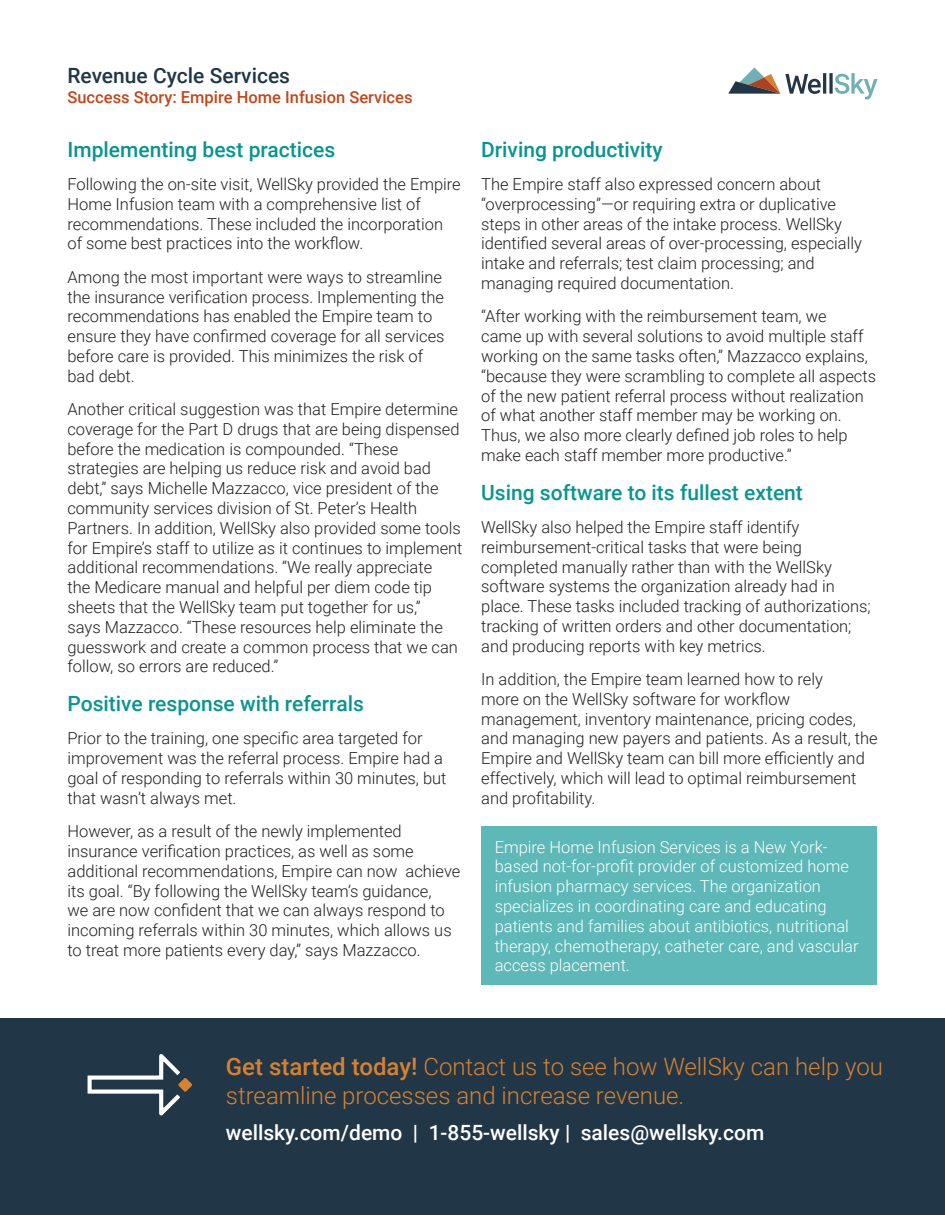
<style>
.page{position:relative;width:945px;height:1215px;background:#fff}
.page>*{position:absolute;margin:0;border:0;box-sizing:border-box;transform-origin:0 0}
.t1{font:300 24px/28.8px "Roboto";color:#d58232}
.t2{font:500 21px "Roboto";color:#0a9490}
.t3{font:500 21px "Roboto";color:#fff}
.t4{font:500 21px "Roboto";color:#213646}
.t5{font:300 16.5px/19.8px "Roboto";color:#231f20}
.t6{font:300 16.5px/19.8px "Roboto";color:#fff}
.t7{font:500 16.5px "Roboto";color:#bf481d}
.s1{font-weight:500}
</style>
<div class="page">
<div style="left:0;top:1019px;width:945px;height:196px;background:#213646"></div>
<svg style="left:88px;top:1054px;width:104px;height:61px"></svg>
<svg style="left:728px;top:68px;width:150px;height:31px"></svg>
<div style="left:481px;top:827px;width:396px;height:158px;background:#5eb8b7"></div>
<p class="t4" style="left:68px;top:61px;width:224px">Revenue Cycle Services</p>
<p class="t7" style="left:68px;top:86px;width:347px">Success Story: Empire Home Infusion Services</p>
<p class="t2" style="left:68px;top:135px;width:269px">Implementing best practices</p>
<p class="t5" style="left:68px;top:174px;width:395px">Following the on-site visit, WellSky provided the Empire Home Infusion team with a comprehensive list of recommendations. These included the incorporation of some best practices into the workflow.</p>
<p class="t5" style="left:68px;top:266px;width:379px">Among the most important were ways to streamline the insurance verification process. Implementing the recommendations has enabled the Empire team to ensure they have confirmed coverage for all services before care is provided. This minimizes the risk of bad debt.</p>
<p class="t5" style="left:68px;top:399px;width:397px">Another critical suggestion was that Empire determine coverage for the Part D drugs that are being dispensed before the medication is compounded. “These strategies are helping us reduce risk and avoid bad debt,” says Michelle Mazzacco, vice president of the community services division of St. Peter’s Health Partners. In addition, WellSky also provided some tools for Empire’s staff to utilize as it continues to implement additional recommendations. “We really appreciate<br>the Medicare manual and helpful per diem code tip sheets that the WellSky team put together for us,”<br>says Mazzacco. “These resources help eliminate the guesswork and create a common process that we can follow, so errors are reduced.”</p>
<p class="t2" style="left:68px;top:689px;width:298px">Positive response with referrals</p>
<p class="t5" style="left:68px;top:728px;width:381px">Prior to the training, one specific area targeted for improvement was the referral process. Empire had a goal of responding to referrals within 30 minutes, but that wasn’t always met.</p>
<p class="t5" style="left:68px;top:821px;width:394px">However, as a result of the newly implemented insurance verification practices, as well as some additional recommendations, Empire can now achieve its goal. “By following the WellSky team’s guidance,<br>we are now confident that we can always respond to incoming referrals within 30 minutes, which allows us to treat more patients every day,” says Mazzacco.</p>
<p class="t2" style="left:481px;top:135px;width:183px">Driving productivity</p>
<p class="t5" style="left:481px;top:174px;width:382px">The Empire staff also expressed concern about “overprocessing”—or requiring extra or duplicative steps in other areas of the intake process. WellSky identified several areas of over-processing, especially intake and referrals; test claim processing; and managing required documentation.</p>
<p class="t5" style="left:481px;top:306px;width:396px">“After working with the reimbursement team, we<br>came up with several solutions to avoid multiple staff working on the same tasks often,” Mazzacco explains, “because they were scrambling to complete all aspects of the new patient referral process without realization of what another staff member may be working on.<br>Thus, we also more clearly defined job roles to help make each staff member more productive.”</p>
<p class="t2" style="left:481px;top:477px;width:323px">Using software to its fullest extent</p>
<p class="t5" style="left:481px;top:517px;width:391px">WellSky also helped the Empire staff identify reimbursement-critical tasks that were being completed manually rather than with the WellSky software systems the organization already had in place. These tasks included tracking of authorizations; tracking of written orders and other documentation; and producing reports with key metrics.</p>
<p class="t5" style="left:481px;top:669px;width:398px">In addition, the Empire team learned how to rely<br>more on the WellSky software for workflow management, inventory maintenance, pricing codes, and managing new payers and patients. As a result, the Empire and WellSky team can bill more efficiently and effectively, which will lead to optimal reimbursement and profitability.</p>
<p class="t6" style="left:495px;top:836px;width:366px">Empire Home Infusion Services is a New York&shy;based not-for-profit provider of customized home infusion pharmacy services. The organization specializes in coordinating care and educating patients and families about antibiotics, nutritional therapy, chemotherapy, catheter care, and vascular access placement.</p>
<h1 class="t1" style="left:226px;top:1051px;width:659px"><span class="s1">Get started today!</span> Contact us to see how WellSky can help you streamline processes and increase revenue.</h1>
<p class="t3" style="left:226px;top:1118px;width:540px">wellsky.com/demo | 1-855-wellsky | sales@wellsky.com</p>
</div>
